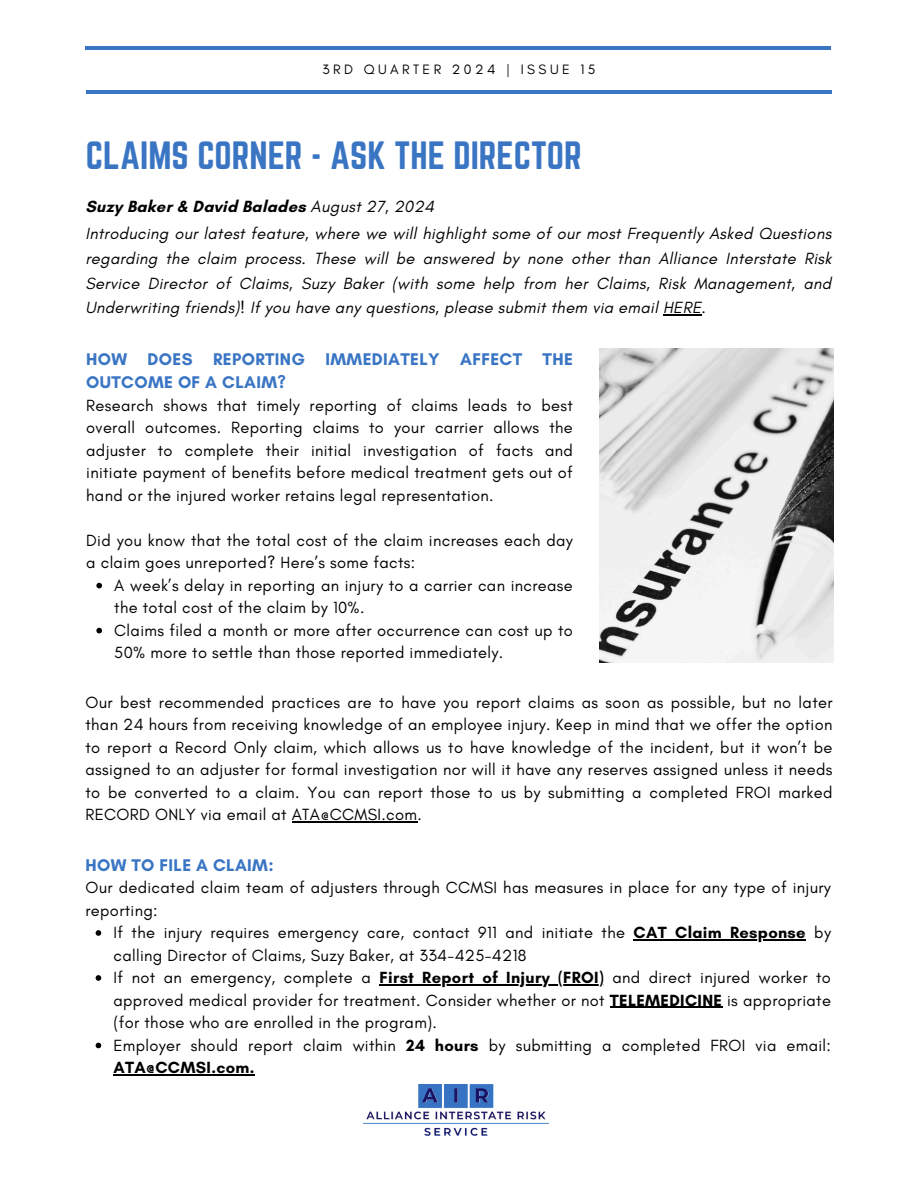
<style>
.page{position:relative;width:918px;height:1188px;background:#fff}
.page>*{position:absolute;margin:0;border:0;box-sizing:border-box;transform-origin:0 0}
.t1{font:34.5px "Norwester";color:#3a75c4}
.t2{font:700 17.25px/23.7px "Glacial Indifference";letter-spacing:.02em;color:#3a75c4}
.t3{font:16.5px/22.5px "Glacial Indifference";letter-spacing:.02em;color:#000}
.t4{font:italic 16.5px/24.8px "Glacial Indifference";letter-spacing:.02em;color:#000;text-align:justify}
.t5{font:700 16.5px "Glacial Indifference";letter-spacing:.02em;color:#000}
.t6{font:13.8px "Glacial Indifference";letter-spacing:.25em;color:#000}
.s1{font-weight:400;font-style:italic}
.s2{font-style:normal}
.s3{font-weight:400}
.s4{font-weight:700}
</style>
<div class="page">
<hr style="left:85px;top:46px;width:746px;height:4px;background:#3a75c4">
<hr style="left:86px;top:90px;width:746px;height:4px;background:#3a75c4">
<svg style="left:96px;top:930px;width:5px;height:6px"></svg>
<hr style="left:634px;top:939px;width:172px;height:1px;background:#000">
<svg style="left:96px;top:975px;width:5px;height:6px"></svg>
<hr style="left:379px;top:984px;width:225px;height:1px;background:#000">
<hr style="left:610px;top:1007px;width:112px;height:1px;background:#000">
<svg style="left:96px;top:1043px;width:5px;height:5px"></svg>
<hr style="left:114px;top:1074px;width:32px;height:1px;background:#000">
<hr style="left:155px;top:1074px;width:100px;height:1px;background:#000">
<svg style="left:96px;top:583px;width:6px;height:5px"></svg>
<svg style="left:96px;top:628px;width:6px;height:5px"></svg>
<hr style="left:663px;top:314px;width:39px;height:2px;background:#000">
<img style="left:599px;top:348px;width:234px;height:314px">
<hr style="left:292px;top:821px;width:125px;height:1px;background:#000">
<img style="left:364px;top:1085px;width:184px;height:50px">
<p class="t6" style="left:322px;top:61px;width:275px">3RD QUARTER 2024 | ISSUE 15</p>
<h2 class="t1" style="left:86px;top:134px;width:497px">CLAIMS CORNER - ASK THE DIRECTOR</h2>
<h2 class="t5" style="left:85px;top:196px;width:350px">Suzy Baker &amp; David Balades <span class="s1">August 27, 2024</span></h2>
<h2 class="t4" style="left:85px;top:221px;width:747px">Introducing our latest feature, where we will highlight some of our most Frequently Asked Questions regarding the claim process. These will be answered by none other than Alliance Interstate Risk Service Director of Claims, Suzy Baker (with some help from her Claims, Risk Management, and Underwriting friends)! If you have any questions, please submit them via email HERE<span class="s2">.</span></h2>
<p class="t2" style="left:86px;top:347px;width:488px">HOW DOES REPORTING IMMEDIATELY AFFECT THE<br>OUTCOME OF A CLAIM?</p>
<p class="t3" style="left:86px;top:394px;width:488px;text-align:justify">Research shows that timely reporting of claims leads to best overall outcomes. Reporting claims to your carrier allows the adjuster to complete their initial investigation of facts and initiate payment of benefits before medical treatment gets out of hand or the injured worker retains legal representation.</p>
<p class="t3" style="left:86px;top:529px;width:488px">Did you know that the total cost of the claim increases each day a claim goes unreported? Here’s some facts:</p>
<p class="t3" style="left:114px;top:574px;width:460px">A week’s delay in reporting an injury to a carrier can increase the total cost of the claim by 10%.</p>
<h2 class="t3" style="left:114px;top:619px;width:460px">Claims filed a month or more after occurrence can cost up to<br>50% more to settle than those reported immediately.</h2>
<p class="t3" style="left:85px;top:691px;width:749px;text-align:justify">Our best recommended practices are to have you report claims as soon as possible, but no later than 24 hours from receiving knowledge of an employee injury. Keep in mind that we offer the option to report a Record Only claim, which allows us to have knowledge of the incident, but it won’t be assigned to an adjuster for formal investigation nor will it have any reserves assigned unless it needs to be converted to a claim. You can report those to us by submitting a completed FROI marked RECORD ONLY via email at ATA@CCMSI.com.</p>
<p class="t2" style="left:85px;top:853px;width:190px">HOW TO FILE A CLAIM:</p>
<p class="t3" style="left:85px;top:876px;width:747px">Our dedicated claim team of adjusters through CCMSI has measures in place for any type of injury reporting:</p>
<p class="t3" style="left:114px;top:921px;width:513px">If the injury requires emergency care, contact 911 and initiate the</p>
<h1 class="t5" style="left:634px;top:922px;width:199px">CAT Claim Response <span class="s3">by</span></h1>
<h1 class="t3" style="left:114px;top:944px;width:414px">calling Director of Claims, Suzy Baker, at 334-425-4218<br>If not an emergency, complete a</h1>
<h2 class="t3" style="left:114px;top:966px;width:719px;text-indent:266px"><span class="s4">First Report of Injury (FROI)</span> and direct injured worker to approved medical provider for treatment. Consider whether or not <span class="s4">TELEMEDICINE</span> is appropriate (for those who are enrolled in the program).<br>Employer should report claim within</h2>
<h2 class="t3" style="left:406px;top:1034px;width:426px"><span class="s4">24 hours</span> by submitting a completed FROI via email:</h2>
<h2 class="t5" style="left:114px;top:1057px;width:142px">ATA@CCMSI.com.</h2>
</div>
